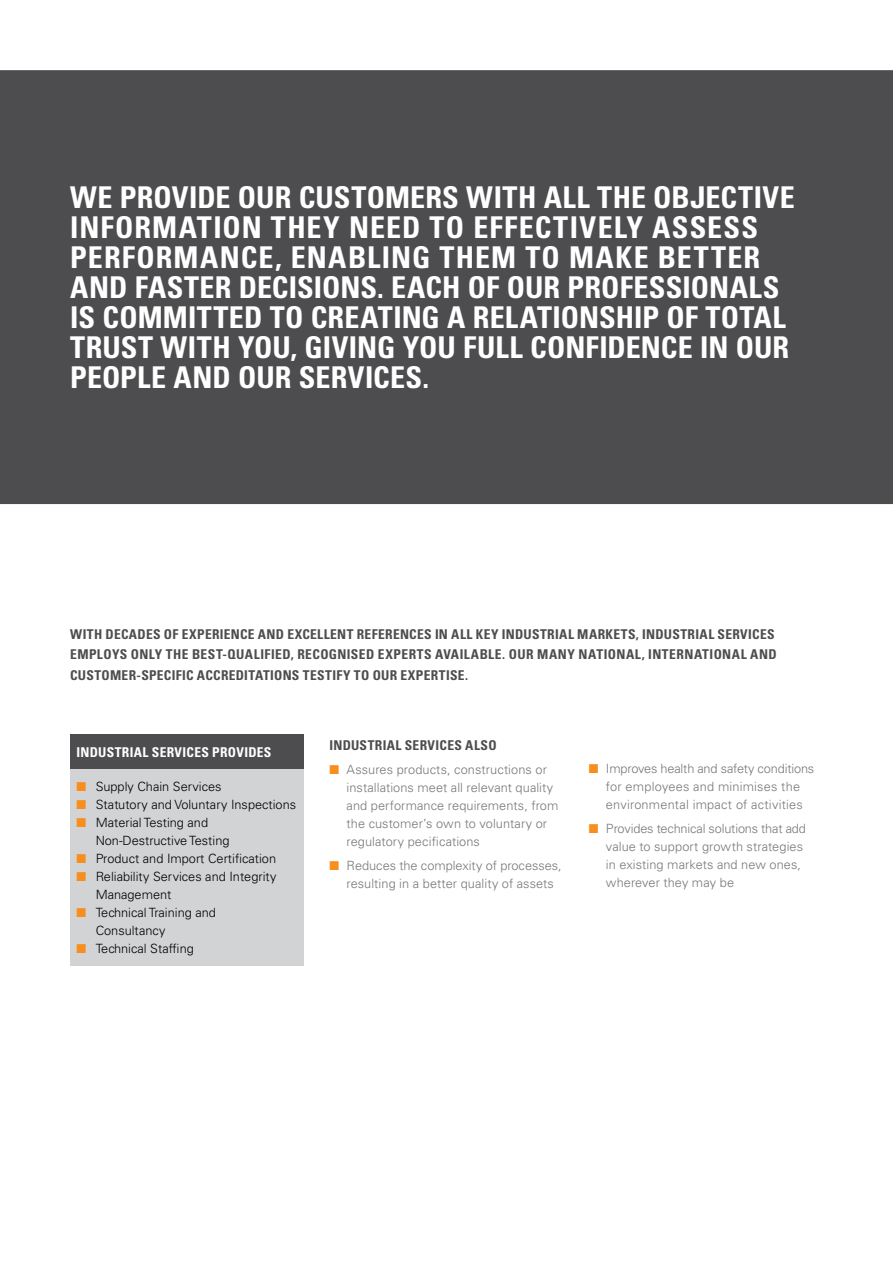
<style>
.page{position:relative;width:893px;height:1263px;background:#fff}
.page>*{position:absolute;margin:0;border:0;box-sizing:border-box;transform-origin:0 0}
.t1{font:700 condensed 30px/30px "Univers LT Std";letter-spacing:.01em;color:#fff}
.t2{font:700 condensed 30px/30px "Univers LT Std";letter-spacing:.035em;color:#fff}
.t3{font:700 condensed 13.5px "Univers LT Std";letter-spacing:.025em;color:#4d4d4f}
.t4{font:700 condensed 13.5px "Univers LT Std";letter-spacing:.025em;color:#fff}
.t5{font:300 12.75px/18px "Univers LT Std";letter-spacing:.005em;color:#77787b}
.t6{font:300 12.75px/18px "Univers LT Std";color:#000}
</style>
<div class="page">
<div style="left:0;top:70px;width:893px;height:434px;background:#4d4d4f"></div>
<div style="left:70px;top:734px;width:234px;height:35px;background:#4d4d4f"></div>
<div style="left:70px;top:769px;width:234px;height:196px;background:#d1d3d4"></div>
<h1 class="t1" style="left:70px;top:182px;width:490px">WE PROVIDE OUR CUSTOMERS WITH ALL</h1>
<h1 class="t2" style="left:70px;top:182px;width:726px;text-indent:527px">THE OBJECTIVE<br>IN FORMATION THEY NEED TO EFFECTIVELY ASSESS<br>PERFORMANCE, ENABLING THEM TO MAKE BETTER<br>AND</h1>
<h1 class="t1" style="left:70px;top:272px;width:711px;text-indent:65px">FASTER DECISIONS. EACH OF OUR PROFESSIONALS<br>IS COMMITTED TO CREATIN</h1>
<h1 class="t1" style="left:422px;top:302px;width:98px">G A RELATI</h1>
<h1 class="t1" style="left:561px;top:302px;width:195px">ONSHIP OF TOTAL</h1>
<h1 class="t1" style="left:70px;top:332px;width:423px">TRUST WITH YOU, GIVIN G YOU FULL</h1>
<h1 class="t1" style="left:530px;top:332px;width:242px">CONFIDENCE IN OUR</h1>
<h1 class="t1" style="left:70px;top:362px;width:123px">PEOPLE AND</h1>
<h1 class="t1" style="left:238px;top:362px;width:192px">OUR SERVICES.</h1>
<p class="t3" style="left:70px;top:626px;width:198px">WITH DECADES OF EXPERIENCE AND</p>
<p class="t3" style="left:287px;top:626px;width:172px">EXCELLENT REFERENCES IN ALL</p>
<p class="t3" style="left:476px;top:626px;width:35px">KEY INDU</p>
<p class="t3" style="left:532px;top:626px;width:16px">STRIAL</p>
<p class="t3" style="left:577px;top:626px;width:78px">MARKETS, INDU</p>
<p class="t3" style="left:672px;top:626px;width:16px">STRIAL</p>
<p class="t3" style="left:718px;top:626px;width:59px">SERVICES</p>
<p class="t3" style="left:70px;top:646px;width:174px">EMPLOYS ONLY THE BEST-QUALI</p>
<p class="t3" style="left:264px;top:646px;width:195px">FIED, RECOGNISED EXPERTS AVAILA</p>
<p class="t3" style="left:480px;top:646px;width:38px">BLE. OUR</p>
<p class="t3" style="left:537px;top:646px;width:50px">MANY NATI</p>
<p class="t3" style="left:608px;top:646px;width:18px">ONAL</p>
<p class="t3" style="left:642px;top:646px;width:43px">, INTERNATI</p>
<p class="t3" style="left:714px;top:646px;width:18px">ONAL</p>
<p class="t3" style="left:750px;top:646px;width:10px">AND</p>
<p class="t3" style="left:70px;top:666px;width:173px">CUSTOMER-SPECIFIC ACCREDITATI</p>
<p class="t3" style="left:274px;top:666px;width:195px">ONS TESTIFY TO OUR EXPERTISE.</p>
<p class="t4" style="left:77px;top:744px;width:14px">INDU</p>
<p class="t4" style="left:107px;top:744px;width:16px">STRIAL</p>
<p class="t4" style="left:152px;top:744px;width:121px">SERVICES PROVIDES</p>
<p class="t6" style="left:96px;top:777px;width:202px">Supply Chain Services<br>Statutory and Voluntary Inspections<br>Material Testing and<br>Non-Destructive Testing<br>Product and Import Certification<br>Reliability Services and Integrity<br>Management<br>Technical Training and<br>Consultancy<br>Technical Staffing</p>
<p class="t3" style="left:329px;top:737px;width:14px">INDU</p>
<p class="t3" style="left:360px;top:737px;width:16px">STRIAL</p>
<p class="t3" style="left:405px;top:737px;width:93px">SERVICES ALSO</p>
<p class="t5" style="left:347px;top:761px;width:213px">Assures products, constructions or installations meet all relevant quality and performance requirements, from the customer’s own to voluntary or regulatory pecifications</p>
<p class="t5" style="left:347px;top:857px;width:217px">Reduces the complexity of processes, resulting in a better quality of assets</p>
<p class="t5" style="left:606px;top:759px;width:210px">Improves health and safety conditions for employees and minimises the environmental impact of activities</p>
<p class="t5" style="left:606px;top:819px;width:202px">Provides technical solutions that add value to support growth strategies in existing markets and new ones, wherever they may be</p>
</div>
